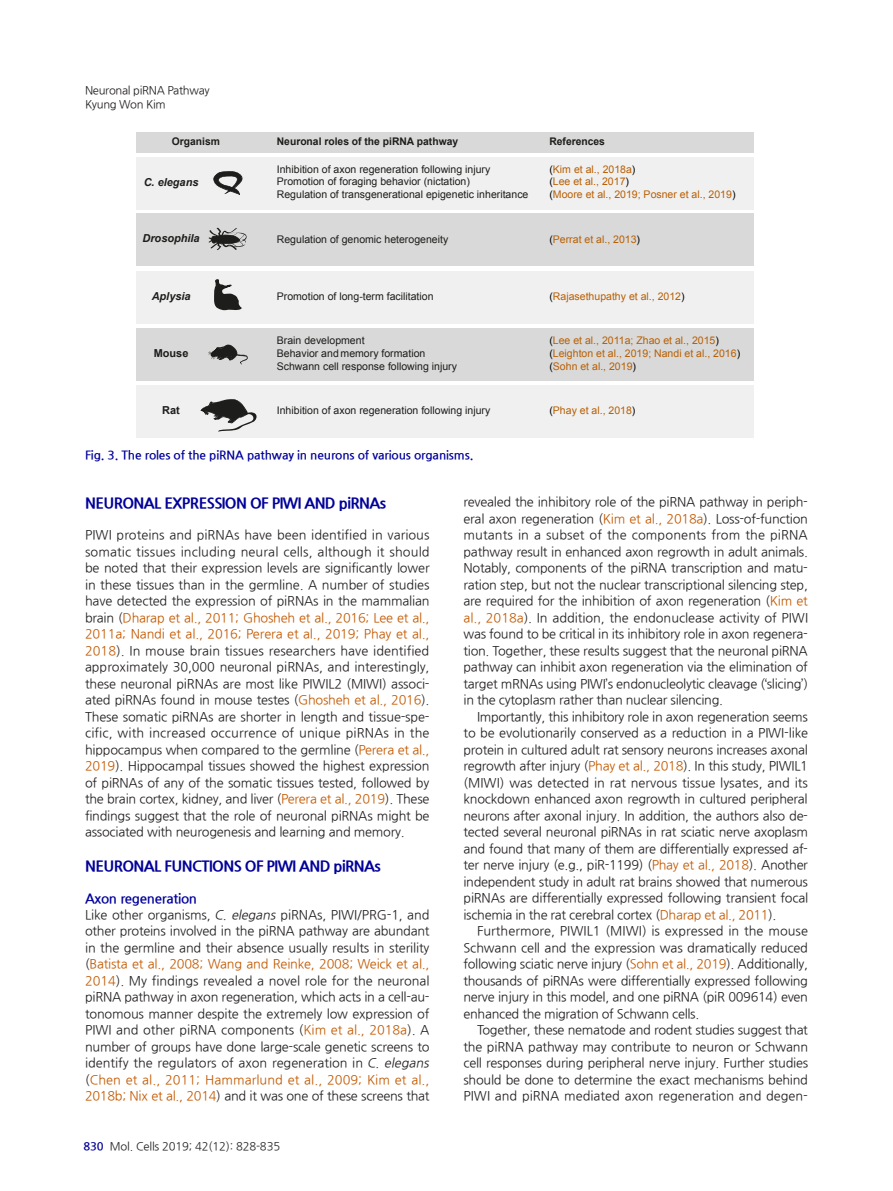
<style>
.page{position:relative;width:893px;height:1191px;background:#fff}
.page>*{position:absolute;margin:0;border:0;box-sizing:border-box;transform-origin:0 0}
.서론{font:800 15px "Nanum Gothic";letter-spacing:-.04em;color:#00009a}
._1__제목{font:700 13.5px "Nanum Gothic";letter-spacing:-.025em;color:#00009a}
.본문{font:12.75px/16.5px "Nanum Gothic";letter-spacing:-.015em;color:#231f20;text-align:justify}
.그림설명{font:700 12px "Nanum Gothic";letter-spacing:-.01em;color:#00009a}
.t1{font:11.25px/13.5px "Nanum Gothic";letter-spacing:-.025em;color:#231f20}
.t2{font:italic 700 10.95px "Arial";color:#1d1d1b}
.t3{font:700 10.95px "Arial";color:#1d1d1b}
.t4{font:10.5px/12.6px "Arial";color:#1d1d1b}
.t5{font:10.5px/12.6px "Arial";color:#b86004}
.t6{font:700 10.5px "Arial";color:#1d1d1b}
.s1{color:#000}
.s2{color:#c35900}
.s3{font-style:italic}
.s4{font-weight:700;color:#00009a}
</style>
<div class="page">
<div style="left:136px;top:328px;width:618px;height:52px;background:#d9d9d9"></div>
<div style="left:136px;top:157px;width:618px;height:52px;background:#f0f0f0"></div>
<div style="left:136px;top:213px;width:618px;height:53px;background:#d9d9d9"></div>
<div style="left:136px;top:271px;width:618px;height:52px;background:#f0f0f0"></div>
<div style="left:136px;top:385px;width:618px;height:52px;background:#f0f0f0"></div>
<svg style="left:213px;top:171px;width:30px;height:24px"></svg>
<svg style="left:208px;top:344px;width:40px;height:20px"></svg>
<svg style="left:201px;top:399px;width:56px;height:33px"></svg>
<svg style="left:214px;top:279px;width:28px;height:32px"></svg>
<svg style="left:208px;top:227px;width:39px;height:23px"></svg>
<div style="left:136px;top:133px;width:618px;height:20px;background:#d9d9d9"></div>
<p class="t1" style="left:85px;top:84px;width:126px">Neuronal piRNA Pathway<br>Kyung Won Kim</p>
<p class="t6" style="left:172px;top:134px;width:50px">Organism</p>
<p class="t6" style="left:277px;top:134px;width:183px">Neuronal roles of the piRNA pathway</p>
<p class="t6" style="left:549px;top:134px;width:57px">References</p>
<p class="t5" style="left:549px;top:163px;width:188px"><span class="s1">(</span>Kim et al., 2018a<span class="s1">)<br>(</span>Lee et al., 2017<span class="s1">)<br>(</span>Moore et al., 2019; Posner et al., 2019<span class="s1">)</span></p>
<p class="t4" style="left:277px;top:163px;width:253px">Inhibition of axon regeneration following injury<br>Promotion of foraging behavior (nictation)<br>Regulation of transgenerational epigenetic inheritance</p>
<p class="t2" style="left:144px;top:175px;width:56px">C. elegans</p>
<p class="t2" style="left:142px;top:231px;width:59px">Drosophila</p>
<p class="t2" style="left:152px;top:289px;width:40px">Aplysia</p>
<p class="t3" style="left:154px;top:346px;width:36px">Mouse</p>
<p class="t3" style="left:162px;top:402px;width:19px">Rat</p>
<p class="t4" style="left:277px;top:233px;width:173px">Regulation of genomic heterogeneity</p>
<p class="t4" style="left:277px;top:290px;width:158px">Promotion of long-term facilitation</p>
<p class="t4" style="left:277px;top:334px;width:182px">Brain development<br>Behavior and memory formation<br>Schwann cell response following injury</p>
<p class="t4" style="left:277px;top:404px;width:215px">Inhibition of axon regeneration following injury</p>
<p class="그림설명" style="left:85px;top:450px;width:390px">Fig. 3. The roles of the piRNA pathway in neurons of various organisms.</p>
<p class="t5" style="left:549px;top:233px;width:92px"><span class="s1">(</span>Perrat et al., 2013<span class="s1">)</span></p>
<p class="t5" style="left:549px;top:290px;width:137px"><span class="s1">(</span>Rajasethupathy et al., 2012<span class="s1">)</span></p>
<p class="t5" style="left:549px;top:334px;width:192px"><span class="s1">(</span>Lee et al., 2011a; Zhao et al., 2015<span class="s1">) (</span>Leighton et al., 2019; Nandi et al., 2016<span class="s1">) (</span>Sohn et al., 2019<span class="s1">)</span></p>
<p class="t5" style="left:549px;top:404px;width:88px"><span class="s1">(</span>Phay et al., 2018<span class="s1">)</span></p>
<p class="서론" style="left:85px;top:495px;width:303px">NEURONAL EXPRESSION OF PIWI AND piRNAs</p>
<p class="본문" style="left:85px;top:527px;width:346px">PIWI proteins and piRNAs have been identified in various somatic tissues including neural cells, although it should be noted that their expression levels are significantly lower in these tissues than in the germline. A number of studies have detected the expression of piRNAs in the mammalian brain (<span class="s2">Dharap et al., 2011; Ghosheh et al., 2016; Lee et al., 2011a; Nandi et al., 2016; Perera et al., 2019; Phay et al., 2018</span>). In mouse brain tissues researchers have identified approximately 30,000 neuronal piRNAs, and interestingly, these neuronal piRNAs are most like PIWIL2 (MIWI) associ&shy;ated piRNAs found in mouse testes (<span class="s2">Ghosheh et al., 2016</span>).<br>These somatic piRNAs are shorter in length and tissue-spe&shy;cific, with increased occurrence of unique piRNAs in the hippocampus when compared to the germline (<span class="s2">Perera et al., 2019</span>). Hippocampal tissues showed the highest expression of piRNAs of any of the somatic tissues tested, followed by the brain cortex, kidney, and liver (<span class="s2">Perera et al., 2019</span>). These findings suggest that the role of neuronal piRNAs might be associated with neurogenesis and learning and memory.</p>
<p class="서론" style="left:85px;top:858px;width:297px">NEURONAL FUNCTIONS OF PIWI AND piRNAs</p>
<p class="_1__제목" style="left:85px;top:892px;width:113px">Axon regeneration</p>
<p class="본문" style="left:85px;top:906px;width:348px;text-align:left">Like other organisms, <span class="s3">C. elegans</span> piRNAs, PIWI/PRG-1, and other proteins involved in the piRNA pathway are abundant in the germline and their absence usually results in sterility (<span class="s2">Batista et al., 2008; Wang and Reinke, 2008; Weick et al., 2014</span>). My findings revealed a novel role for the neuronal piRNA pathway in axon regeneration, which acts in a cell-au&shy;tonomous manner despite the extremely low expression of PIWI and other piRNA components (<span class="s2">Kim et al., 2018a</span>). A number of groups have done large-scale genetic screens to identify the regulators of axon regeneration in <span class="s3">C. elegans </span>(<span class="s2">Chen et al., 2011; Hammarlund et al., 2009; Kim et al., 2018b; Nix et al., 2014</span>) and it was one of these screens that</p>
<p class="t1" style="left:83px;top:1139px;width:198px"><span class="s4">830</span> Mol. Cells 2019; 42(12): 828-835</p>
<p class="본문" style="left:463px;top:494px;width:346px">revealed the inhibitory role of the piRNA pathway in periph&shy;eral axon regeneration (<span class="s2">Kim et al., 2018a</span>). Loss-of-function mutants in a subset of the components from the piRNA pathway result in enhanced axon regrowth in adult animals.<br>Notably, components of the piRNA transcription and matu&shy;ration step, but not the nuclear transcriptional silencing step, are required for the inhibition of axon regeneration (<span class="s2">Kim et al., 2018a</span>). In addition, the endonuclease activity of PIWI was found to be critical in its inhibitory role in axon regenera&shy;tion. Together, these results suggest that the neuronal piRNA pathway can inhibit axon regeneration via the elimination of target mRNAs using PIWI’s endonucleolytic cleavage (‘slicing’) in the cytoplasm rather than nuclear silencing.</p>
<p class="본문" style="left:463px;top:708px;width:346px;text-indent:14px">Importantly, this inhibitory role in axon regeneration seems to be evolutionarily conserved as a reduction in a PIWI-like protein in cultured adult rat sensory neurons increases axonal regrowth after injury (<span class="s2">Phay et al., 2018</span>). In this study, PIWIL1 (MIWI) was detected in rat nervous tissue lysates, and its knockdown enhanced axon regrowth in cultured peripheral neurons after axonal injury. In addition, the authors also de&shy;tected several neuronal piRNAs in rat sciatic nerve axoplasm and found that many of them are differentially expressed af&shy;ter nerve injury (e.g., piR-1199) (<span class="s2">Phay et al., 2018</span>). Another independent study in adult rat brains showed that numerous piRNAs are differentially expressed following transient focal ischemia in the rat cerebral cortex (<span class="s2">Dharap et al., 2011</span>).</p>
<p class="본문" style="left:463px;top:923px;width:346px;text-indent:14px">Furthermore, PIWIL1 (MIWI) is expressed in the mouse Schwann cell and the expression was dramatically reduced following sciatic nerve injury (<span class="s2">Sohn et al., 2019</span>). Additionally, thousands of piRNAs were differentially expressed following nerve injury in this model, and one piRNA (piR 009614) even enhanced the migration of Schwann cells.</p>
<p class="본문" style="left:463px;top:1022px;width:346px;text-indent:14px">Together, these nematode and rodent studies suggest that the piRNA pathway may contribute to neuron or Schwann cell responses during peripheral nerve injury. Further studies should be done to determine the exact mechanisms behind PIWI and piRNA mediated axon regeneration and degen-</p>
</div>
